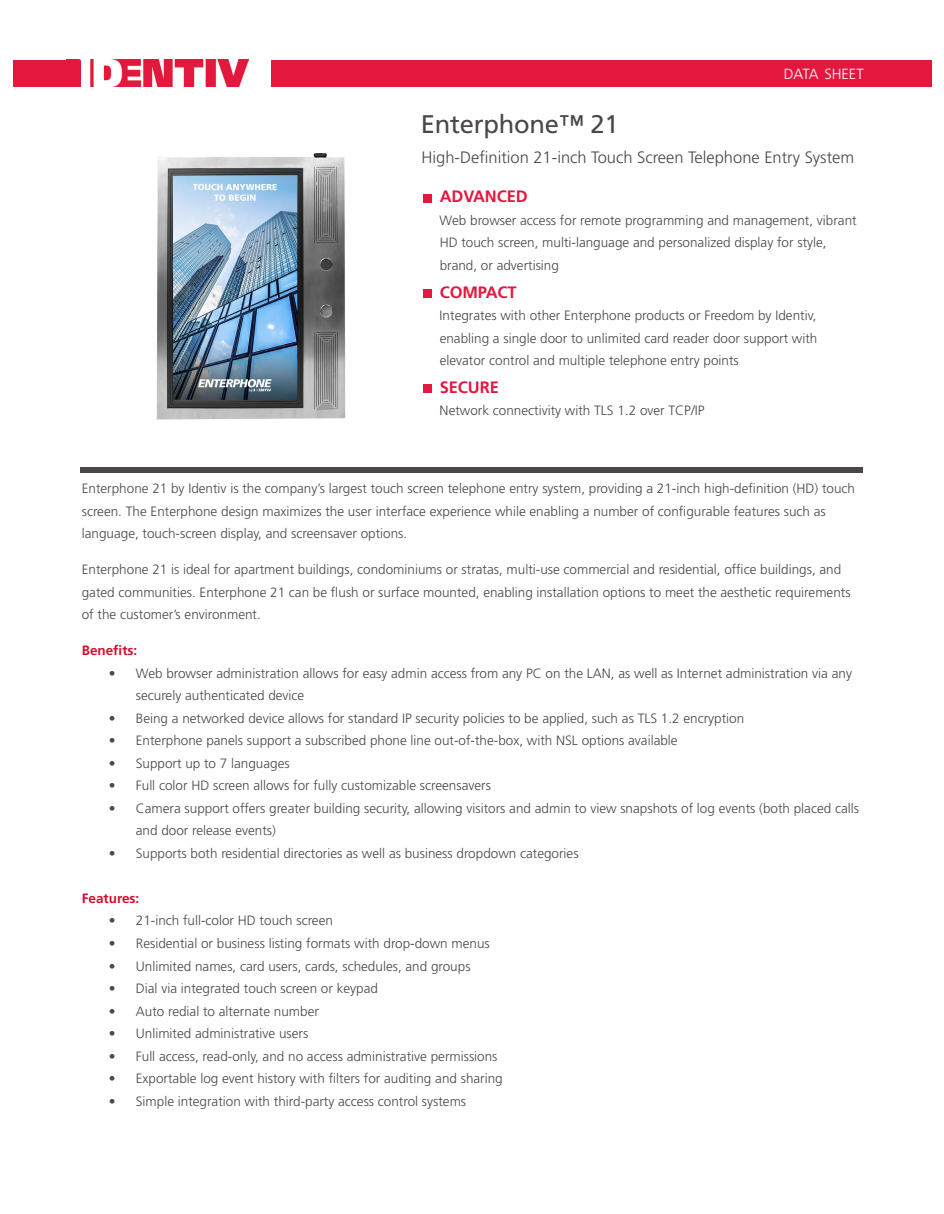
<style>
.page{position:relative;width:944px;height:1214px;background:#fff}
.page>*{position:absolute;margin:0;border:0;box-sizing:border-box;transform-origin:0 0}
.t1{font:25.5px "Frutiger LT Std";letter-spacing:-.01em;color:#4c4646}
.t2{font:300 16.5px "Frutiger LT Std";color:#4c4646}
.Feature_Subheads{font:700 16.5px "Frutiger LT Std";letter-spacing:-.005em;color:#e4183e}
.t3{font:300 14.7px "Frutiger LT Std";color:#fff}
.Body_Copy{font:300 13.5px/22.5px "Frutiger LT Std";color:#4c4646}
.Feature_Bullets{font:300 13.5px/22.5px "Frutiger LT Std";color:#4c4646}
.Body_Copy-2{font:700 13.5px "Frutiger LT Std";color:#d30d2b}
</style>
<div class="page">
<div style="left:271px;top:60px;width:660px;height:27px;background:#e4183e"></div>
<img style="left:80px;top:60px;width:169px;height:27px">
<div style="left:13px;top:60px;width:67px;height:27px;background:#e4183e"></div>
<div style="left:423px;top:194px;width:8px;height:8px;background:#e4183e"></div>
<div style="left:423px;top:289px;width:8px;height:9px;background:#e4183e"></div>
<div style="left:423px;top:385px;width:8px;height:8px;background:#e4183e"></div>
<div style="left:80px;top:467px;width:783px;height:5px;background:#4c4646"></div>
<img style="left:156px;top:153px;width:190px;height:267px">
<p class="t3" style="left:783px;top:65px;width:81px">DATA SHEET</p>
<p class="t1" style="left:421px;top:110px;width:199px">Enterphone™ 21</p>
<p class="t2" style="left:421px;top:148px;width:434px">High-Definition 21-inch Touch Screen Telephone Entry System</p>
<p class="Feature_Subheads" style="left:439px;top:187px;width:90px">ADVANCED</p>
<p class="Feature_Bullets" style="left:439px;top:209px;width:418px">Web browser access for remote programming and management, vibrant<br>HD touch screen, multi-language and personalized display for style, brand, or advertising</p>
<p class="Feature_Subheads" style="left:439px;top:282px;width:79px">COMPACT</p>
<p class="Feature_Bullets" style="left:439px;top:304px;width:379px;text-align:justify">Integrates with other Enterphone products or Freedom by Identiv, enabling a single door to unlimited card reader door support with elevator control and multiple telephone entry points</p>
<p class="Feature_Subheads" style="left:439px;top:377px;width:61px">SECURE</p>
<p class="Feature_Bullets" style="left:439px;top:400px;width:266px">Network connectivity with TLS 1.2 over TCP/IP</p>
<p class="Body_Copy" style="left:82px;top:477px;width:774px">Enterphone 21 by Identiv is the company’s largest touch screen telephone entry system, providing a 21-inch high-definition (HD) touch screen. The Enterphone design maximizes the user interface experience while enabling a number of configurable features such as language, touch-screen display, and screensaver options.</p>
<p class="Body_Copy" style="left:82px;top:558px;width:770px">Enterphone 21 is ideal for apartment buildings, condominiums or stratas, multi-use commercial and residential, office buildings, and gated communities. Enterphone 21 can be flush or surface mounted, enabling installation options to meet the aesthetic requirements of the customer’s environment.</p>
<p class="Body_Copy-2" style="left:82px;top:642px;width:57px">Benefits:</p>
<p class="Body_Copy" style="left:136px;top:662px;width:717px;text-indent:-27px">• Web browser administration allows for easy admin access from any PC on the LAN, as well as Internet administration via any securely authenticated device</p>
<p class="Body_Copy" style="left:109px;top:707px;width:637px">• Being a networked device allows for standard IP security policies to be applied, such as TLS 1.2 encryption</p>
<p class="Body_Copy" style="left:109px;top:729px;width:570px">• Enterphone panels support a subscribed phone line out-of-the-box, with NSL options available</p>
<p class="Body_Copy" style="left:109px;top:752px;width:182px">• Support up to 7 languages</p>
<p class="Body_Copy" style="left:109px;top:774px;width:384px">• Full color HD screen allows for fully customizable screensavers</p>
<p class="Body_Copy" style="left:136px;top:797px;width:724px;text-indent:-27px">• Camera support offers greater building security, allowing visitors and admin to view snapshots of log events (both placed calls and door release events)</p>
<p class="Body_Copy" style="left:109px;top:842px;width:471px">• Supports both residential directories as well as business dropdown categories</p>
<p class="Body_Copy-2" style="left:82px;top:890px;width:59px">Features:</p>
<p class="Body_Copy" style="left:109px;top:909px;width:226px">• 21-inch full-color HD touch screen</p>
<p class="Body_Copy" style="left:109px;top:932px;width:382px">• Residential or business listing formats with drop-down menus</p>
<p class="Body_Copy" style="left:109px;top:954px;width:363px">• Unlimited names, card users, cards, schedules, and groups</p>
<p class="Body_Copy" style="left:109px;top:977px;width:271px">• Dial via integrated touch screen or keypad</p>
<p class="Body_Copy" style="left:109px;top:999px;width:212px">• Auto redial to alternate number</p>
<p class="Body_Copy" style="left:109px;top:1022px;width:201px">• Unlimited administrative users</p>
<p class="Body_Copy" style="left:109px;top:1044px;width:390px">• Full access, read-only, and no access administrative permissions</p>
<p class="Body_Copy" style="left:109px;top:1067px;width:395px">• Exportable log event history with filters for auditing and sharing</p>
<p class="Body_Copy" style="left:109px;top:1089px;width:359px">• Simple integration with third-party access control systems</p>
</div>
